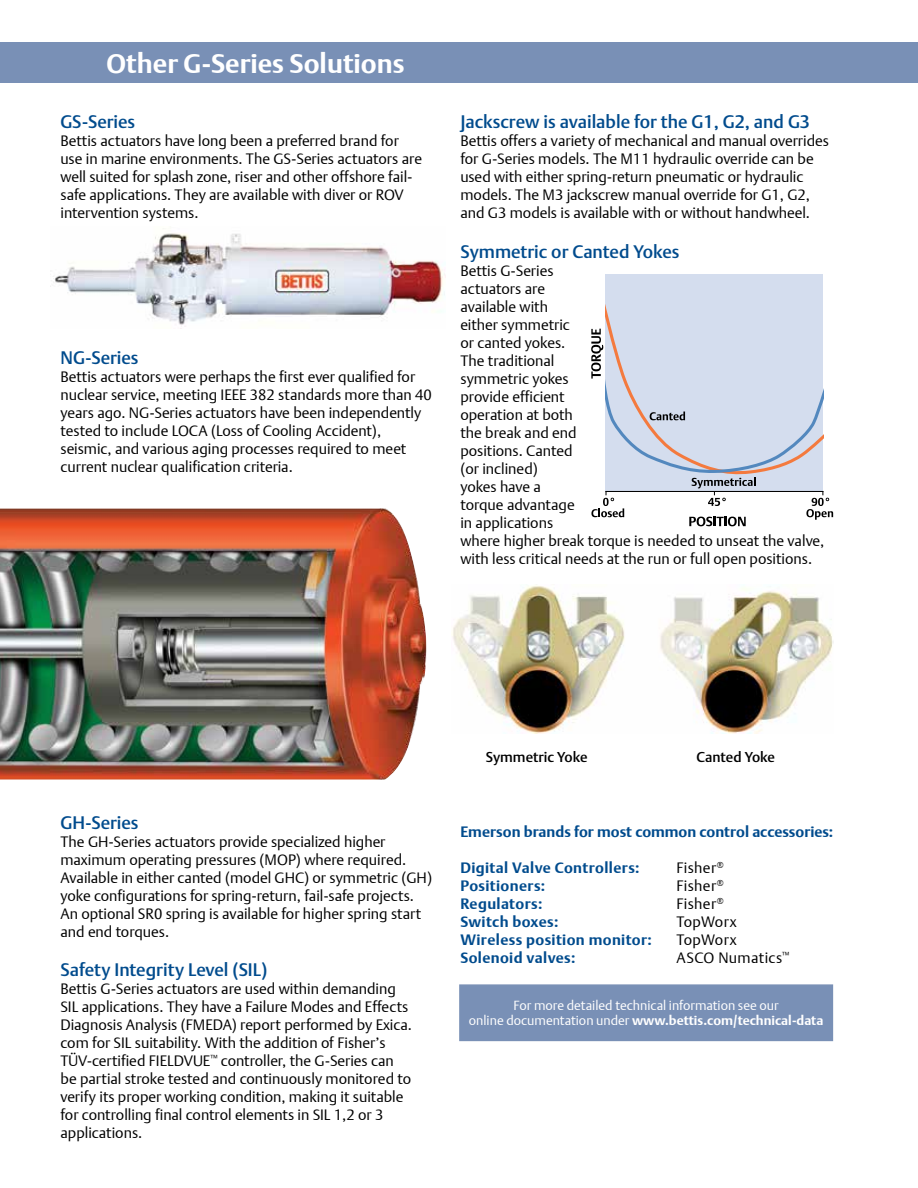
<style>
.page{position:relative;width:918px;height:1188px;background:#fff}
.page>*{position:absolute;margin:0;border:0;box-sizing:border-box;transform-origin:0 0}
.t1{font:700 27px "DTL Argo T";color:#fff}
.t2{font:18px "DTL Argo T Medium";color:#004b8d}
.t3{font:15px/18px "DTL Argo T Light";color:#000}
.t4{font:700 15px "DTL Argo T";letter-spacing:.025em;color:#004b8d}
.t5{font:700 15px "DTL Argo T";color:#004b8d}
.t6{font:15px "DTL Argo T Light";letter-spacing:.025em;color:#000}
.t7{font:14.25px "DTL Argo T Medium";color:#000}
.t8{font:700 13.2px "DTL Argo T";color:#fff}
.t9{font:13.2px "DTL Argo T Light";color:#fff}
.s1{font-family:"DTL Argo T Light";font-weight:400}
</style>
<div class="page">
<div style="left:0;top:43px;width:918px;height:40px;background:#7990b6"></div>
<img style="left:0;top:508px;width:427px;height:272px">
<img style="left:53px;top:228px;width:393px;height:101px">
<div style="left:605px;top:275px;width:218px;height:216px;background:#d4ddee"></div>
<svg style="left:591px;top:304px;width:242px;height:222px"></svg>
<hr style="left:605px;top:491px;width:218px;height:1px;background:#000">
<img style="left:452px;top:585px;width:381px;height:149px">
<div style="left:459px;top:984px;width:374px;height:57px;background:#7990b6;border:2px solid #7990b6"></div>
<h1 class="t1" style="left:106px;top:47px;width:300px">Other G-Series Solutions</h1>
<p class="t2" style="left:61px;top:111px;width:76px">GS-Series</p>
<p class="t3" style="left:61px;top:131px;width:363px">Bettis actuators have long been a preferred brand for use in marine environments. The GS-Series actuators are well suited for splash zone, riser and other offshore fail&shy;safe applications. They are available with diver or ROV intervention systems.</p>
<p class="t2" style="left:61px;top:347px;width:80px">NG-Series</p>
<p class="t3" style="left:61px;top:368px;width:373px">Bettis actuators were perhaps the first ever qualified for nuclear service, meeting IEEE 382 standards more than 40 years ago. NG-Series actuators have been independently tested to include LOCA (Loss of Cooling Accident), seismic, and various aging processes required to meet current nuclear qualification criteria.</p>
<p class="t2" style="left:460px;top:111px;width:351px">Jackscrew is available for the G1, G2, and G3</p>
<p class="t3" style="left:460px;top:131px;width:370px">Bettis offers a variety of mechanical and manual overrides for G-Series models. The M11 hydraulic override can be used with either spring-return pneumatic or hydraulic models. The M3 jackscrew manual override for G1, G2, and G3 models is available with or without handwheel.</p>
<p class="t2" style="left:460px;top:240px;width:221px">Symmetric or Canted Yokes</p>
<p class="t3" style="left:460px;top:261px;width:365px">Bettis G-Series<br>actuators are<br>available with<br>either symmetric<br>or canted yokes.<br>The traditional<br>symmetric yokes<br>provide efficient<br>operation at both<br>the break and end<br>positions. Canted<br>(or inclined)<br>yokes have a<br>torque advantage<br>in applications<br>where higher break torque is needed to unseat the valve, with less critical needs at the run or full open positions.</p>
<p class="t2" style="left:61px;top:812px;width:80px">GH-Series</p>
<p class="t3" style="left:61px;top:832px;width:373px">The GH-Series actuators provide specialized higher maximum operating pressures (MOP) where required.<br>Available in either canted (model GHC) or symmetric (GH) yoke configurations for spring-return, fail-safe projects.<br>An optional SR0 spring is available for higher spring start and end torques.</p>
<p class="t2" style="left:61px;top:959px;width:208px">Safety Integrity Level (SIL)</p>
<p class="t3" style="left:61px;top:980px;width:353px">Bettis G-Series actuators are used within demanding SIL applications. They have a Failure Modes and Effects Diagnosis Analysis (FMEDA) report performed by Exica. com for SIL suitability. With the addition of Fisher’s TÜV-certified FIELDVUE<sup>™</sup> controller, the G-Series can be partial stroke tested and continuously monitored to verify its proper working condition, making it suitable for controlling final control elements in SIL 1,2 or 3 applications.</p>
<p class="t7" style="left:486px;top:748px;width:103px">Symmetric Yoke</p>
<p class="t7" style="left:697px;top:748px;width:80px">Canted Yoke</p>
<p class="t5" style="left:460px;top:823px;width:374px">Emerson brands for most common control accessories:</p>
<p class="t4" style="left:460px;top:859px;width:181px">Digital Valve Controllers:</p>
<p class="t3" style="left:676px;top:859px;width:49px">Fisher<sup>®</sup></p>
<p class="t4" style="left:460px;top:877px;width:86px">Positioners:</p>
<p class="t3" style="left:676px;top:877px;width:49px">Fisher<sup>®</sup></p>
<p class="t4" style="left:460px;top:895px;width:84px">Regulators:</p>
<p class="t3" style="left:676px;top:895px;width:49px">Fisher<sup>®</sup></p>
<p class="t4" style="left:460px;top:913px;width:100px">Switch boxes:</p>
<p class="t3" style="left:676px;top:913px;width:62px">TopWorx</p>
<p class="t4" style="left:460px;top:931px;width:193px">Wireless position monitor:</p>
<p class="t3" style="left:676px;top:931px;width:62px">TopWorx</p>
<p class="t4" style="left:460px;top:949px;width:117px">Solenoid valves:</p>
<p class="t6" style="left:676px;top:949px;width:114px">ASCO Numatics<sup>™</sup></p>
<p class="t9" style="left:514px;top:997px;width:267px">For more detailed technical information see our</p>
<p class="t8" style="left:469px;top:1013px;width:356px"><span class="s1">online documentation under</span> www.bettis.com/technical-data</p>
</div>
